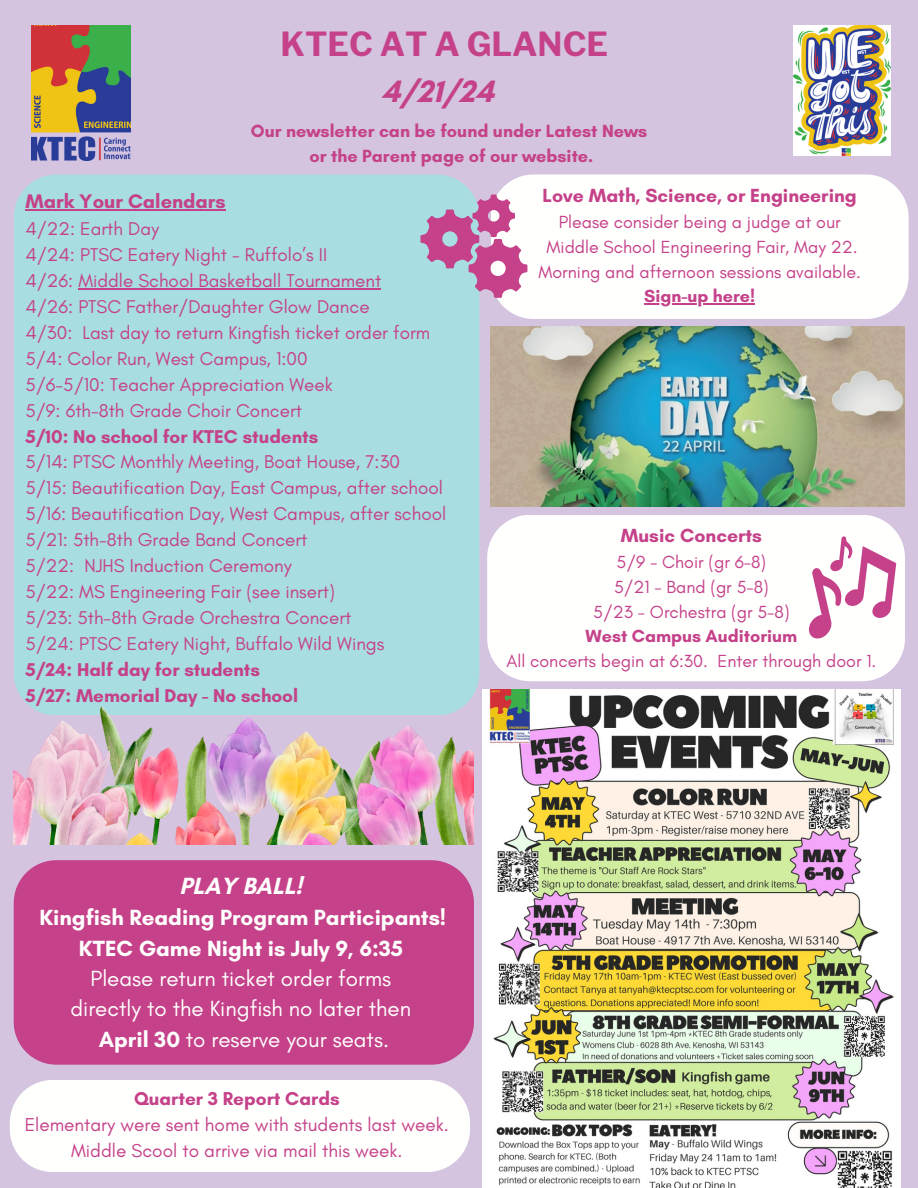
<style>
.page{position:relative;width:918px;height:1188px;background:#d4c4e0}
.page>*{position:absolute;margin:0;border:0;box-sizing:border-box;transform-origin:0 0}
.t1{font:700 33px "Libre Franklin";color:#c54189}
.t2{font:700 31.5px "Glacial Indifference";color:#c54189}
.t3{font:700 23.85px "Glacial Indifference";color:#fffffe}
.t4{font:22.35px/30.3px "Glacial Indifference";color:#fffffe;text-align:center}
.t5{font:700 22.35px/30.3px "Glacial Indifference";color:#fffffe;text-align:center}
.t6{font:700 20.1px "Glacial Indifference";color:#c54189}
.t7{font:700 19.35px "Glacial Indifference";color:#c54189}
.t8{font:19.05px/26px "Glacial Indifference";color:#c54189;text-align:center}
.t9{font:700 19.05px "Glacial Indifference";color:#c54189}
.t10{font:18.9px "Glacial Indifference";color:#c54189}
.t11{font:700 18.9px "Glacial Indifference";color:#c54189}
.t12{font:700 18px/24.8px "Glacial Indifference";color:#c54189;text-align:center}
.t13{font:17.85px "Glacial Indifference";color:#c54189}
.t14{font:700 17.85px "Glacial Indifference";color:#c54189}
.s1{font-weight:700}
</style>
<div class="page">
<img style="left:793px;top:25px;width:98px;height:131px">
<img style="left:32px;top:25px;width:99px;height:135px">
<div style="left:491px;top:174px;width:417px;height:145px;background:#fffffe"></div>
<div style="left:14px;top:174px;width:465px;height:533px;background:#a8dde2"></div>
<div style="left:10px;top:1080px;width:460px;height:92px;background:#fffffe"></div>
<svg style="left:420px;top:195px;width:107px;height:103px"></svg>
<div style="left:487px;top:515px;width:418px;height:166px;background:#fffffe"></div>
<svg style="left:807px;top:536px;width:89px;height:103px"></svg>
<div style="left:14px;top:860px;width:460px;height:205px;background:#c54189"></div>
<img style="left:491px;top:327px;width:414px;height:180px">
<img style="left:482px;top:689px;width:419px;height:499px">
<img style="left:14px;top:707px;width:460px;height:137px">
<hr style="left:25px;top:209px;width:201px;height:2px;background:#c54189">
<hr style="left:78px;top:288px;width:303px;height:1px;background:#c54189">
<hr style="left:644px;top:303px;width:111px;height:2px;background:#c54189">
<h1 class="t1" style="left:280px;top:24px;width:329px">KTEC AT A GLANCE</h1>
<h1 class="t2" style="left:382px;top:73px;width:114px">4/21/24</h1>
<h2 class="t12" style="left:251px;top:118px;width:398px">Our newsletter can be found under Latest News or the Parent page of our website.</h2>
<p class="t7" style="left:543px;top:184px;width:316px">Love Math, Science, or Engineering</p>
<p class="t13" style="left:559px;top:211px;width:283px">Please consider being a judge at our</p>
<p class="t13" style="left:547px;top:236px;width:313px">Middle School Engineering Fair, May 22.</p>
<p class="t13" style="left:538px;top:261px;width:324px">Morning and afternoon sessions available.</p>
<p class="t14" style="left:644px;top:285px;width:113px">Sign-up here!</p>
<p class="t6" style="left:25px;top:189px;width:202px">Mark Your Calendars</p>
<p class="t10" style="left:25px;top:217px;width:135px">4/22: Earth Day</p>
<p class="t10" style="left:25px;top:243px;width:303px">4/24: PTSC Eatery Night - Ruffolo’s II</p>
<p class="t10" style="left:25px;top:269px;width:357px">4/26: Middle School Basketball Tournament</p>
<p class="t10" style="left:25px;top:295px;width:346px">4/26: PTSC Father/Daughter Glow Dance</p>
<p class="t10" style="left:25px;top:321px;width:406px">4/30: Last day to return Kingfish ticket order form</p>
<p class="t10" style="left:25px;top:347px;width:284px">5/4: Color Run, West Campus, 1:00</p>
<p class="t10" style="left:25px;top:373px;width:309px">5/6-5/10: Teacher Appreciation Week</p>
<p class="t10" style="left:25px;top:399px;width:278px">5/9: 6th-8th Grade Choir Concert</p>
<p class="t11" style="left:25px;top:425px;width:294px">5/10: No school for KTEC students</p>
<p class="t10" style="left:25px;top:451px;width:376px">5/14: PTSC Monthly Meeting, Boat House, 7:30</p>
<p class="t10" style="left:25px;top:476px;width:419px">5/15: Beautification Day, East Campus, after school</p>
<p class="t10" style="left:25px;top:502px;width:422px">5/16: Beautification Day, West Campus, after school</p>
<p class="t10" style="left:25px;top:528px;width:284px">5/21: 5th-8th Grade Band Concert</p>
<p class="t10" style="left:25px;top:554px;width:268px">5/22: NJHS Induction Ceremony</p>
<p class="t10" style="left:25px;top:580px;width:311px">5/22: MS Engineering Fair (see insert)</p>
<p class="t10" style="left:25px;top:606px;width:328px">5/23: 5th-8th Grade Orchestra Concert</p>
<p class="t10" style="left:25px;top:632px;width:360px">5/24: PTSC Eatery Night, Buffalo Wild Wings</p>
<p class="t11" style="left:25px;top:658px;width:236px">5/24: Half day for students</p>
<p class="t11" style="left:25px;top:684px;width:274px">5/27: Memorial Day - No school</p>
<p class="t7" style="left:621px;top:524px;width:143px">Music Concerts</p>
<p class="t13" style="left:617px;top:551px;width:151px">5/9 - Choir (gr 6-8)</p>
<p class="t13" style="left:614px;top:576px;width:156px">5/21 - Band (gr 5-8)</p>
<p class="t13" style="left:593px;top:601px;width:198px">5/23 - Orchestra (gr 5-8)</p>
<p class="t14" style="left:586px;top:625px;width:213px">West Campus Auditorium</p>
<p class="t13" style="left:507px;top:650px;width:371px">All concerts begin at 6:30. Enter through door 1.</p>
<p class="t3" style="left:180px;top:871px;width:124px">PLAY BALL!</p>
<p class="t5" style="left:39px;top:902px;width:408px">Kingfish Reading Program Participants!<br>KTEC Game Night is July 9, 6:35</p>
<p class="t4" style="left:70px;top:963px;width:342px">Please return ticket order forms directly to the Kingfish no later then<br><span class="s1">April 30</span> to reserve your seats.</p>
<p class="t9" style="left:134px;top:1087px;width:207px">Quarter 3 Report Cards</p>
<p class="t8" style="left:25px;top:1111px;width:426px">Elementary were sent home with students last week.<br>Middle Scool to arrive via mail this week.</p>
</div>
